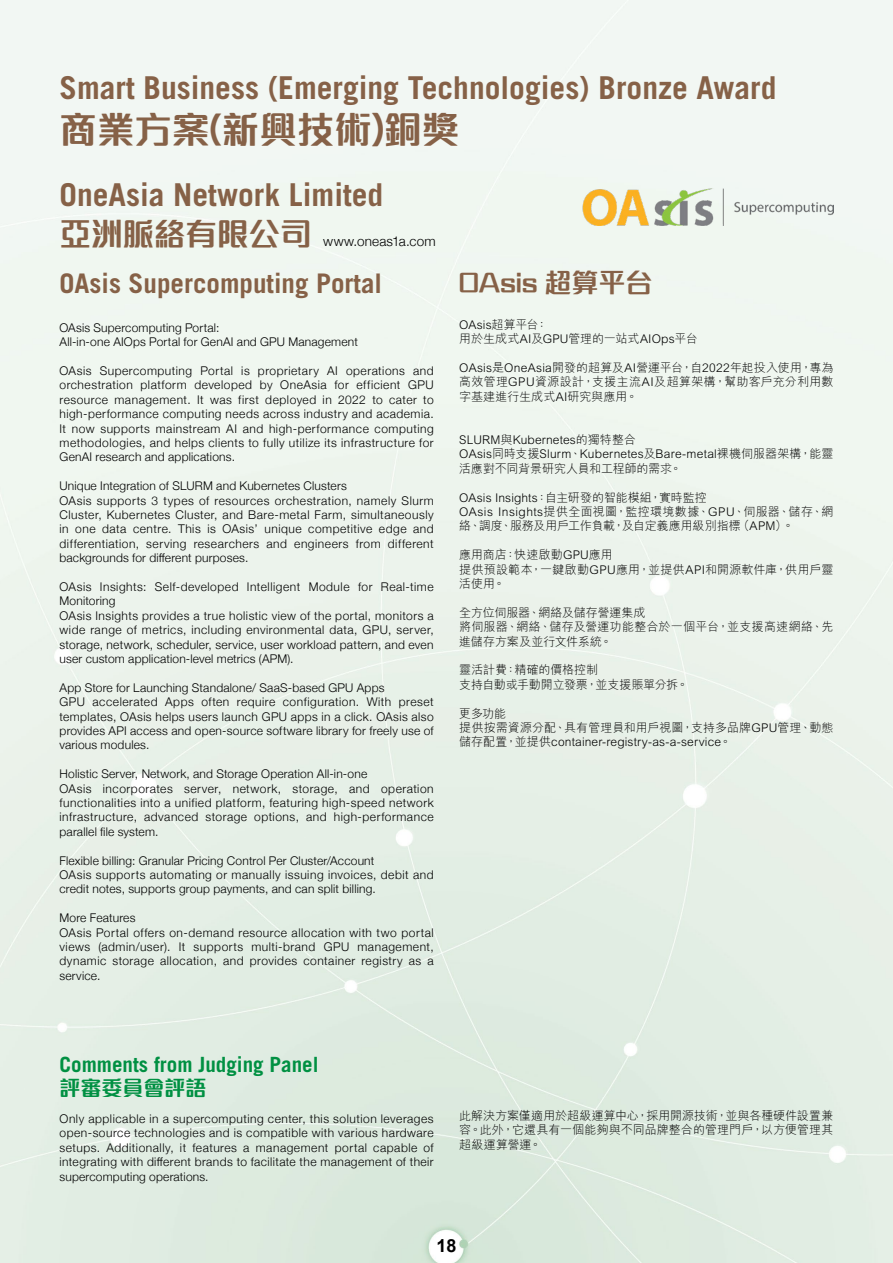
<style>
.page{position:relative;width:893px;height:1263px;background:#fff}
.page>*{position:absolute;margin:0;border:0;box-sizing:border-box;transform-origin:0 0}
.t1{font:700 37.5px "M Finance HK";color:#866147}
.t2{font:700 31.5px "Trade Gothic";color:#866147}
.t3{font:700 31.5px "M Finance HK";color:#866147}
.t4{font:700 27px "Trade Gothic";color:#866147}
.t5{font:700 27px "M Finance HK";color:#866147}
.t6{font:700 21px "Trade Gothic";color:#009042}
.t7{font:700 21px "M Finance HK";color:#009042}
.t8{font:700 18px "Arial";color:#000}
.t9{font:300 13.5px "Helvetica Neue";letter-spacing:.01em;color:#000}
.t10{font:300 12px/14.4px "Helvetica Neue";letter-spacing:.035em;color:#000}
.t11{font:300 12px/14.4px "M Hei HK";letter-spacing:.01em;color:#000}
.t12{font:300 12px/14.4px "Helvetica Neue";letter-spacing:.015em;color:#000}
.t13{font:300 12px/14.4px "M Hei HK";letter-spacing:-.01em;color:#000}
</style>
<div class="page">
<img style="left:0;top:0;width:893px;height:1263px">
<img style="left:582px;top:187px;width:251px;height:39px">
<h2 class="t2" style="left:60px;top:69px;width:718px">Smart Business (Emerging Technologies) Bronze Award</h2>
<h1 class="t1" style="left:60px;top:102px;width:401px">商業方案(新興技術)銅獎</h1>
<h2 class="t2" style="left:60px;top:176px;width:325px">OneAsia Network Limited</h2>
<h2 class="t3" style="left:60px;top:211px;width:254px">亞洲脈絡有限公司</h2>
<p class="t9" style="left:323px;top:230px;width:114px">www.oneas1a.com</p>
<h3 class="t4" style="left:60px;top:267px;width:324px">OAsis Supercomputing Portal</h3>
<h3 class="t5" style="left:459px;top:263px;width:195px">OAsis 超算平台</h3>
<p class="t12" style="left:60px;top:319px;width:300px">OAsis Supercomputing Portal:<br>All-in-one AIOps Portal for GenAI and GPU Management</p>
<p class="t10" style="left:60px;top:363px;width:376px;text-align:justify">OAsis Supercomputing Portal is proprietary AI operations and orchestration platform developed by OneAsia for efficient GPU resource management. It was first deployed in 2022 to cater to high-performance computing needs across industry and academia.<br>It now supports mainstream AI and high-performance computing methodologies, and helps clients to fully utilize its infrastructure for GenAI research and applications.</p>
<p class="t10" style="left:60px;top:478px;width:376px">Unique Integration of SLURM and Kubernetes Clusters<br>OAsis supports 3 types of resources orchestration, namely Slurm Cluster, Kubernetes Cluster, and Bare-metal Farm, simultaneously in one data centre. This is OAsis’ unique competitive edge and differentiation, serving researchers and engineers from different backgrounds for different purposes.</p>
<p class="t10" style="left:60px;top:579px;width:376px">OAsis Insights: Self-developed Intelligent Module for Real-time Monitoring<br>OAsis Insights provides a true holistic view of the portal, monitors a wide range of metrics, including environmental data, GPU, server, storage, network, scheduler, service, user workload pattern, and even user custom application-level metrics (APM).</p>
<p class="t10" style="left:60px;top:679px;width:376px">App Store for Launching Standalone/ SaaS-based GPU Apps<br>GPU accelerated Apps often require configuration. With preset templates, OAsis helps users launch GPU apps in a click. OAsis also provides API access and open-source software library for freely use of various modules.</p>
<p class="t10" style="left:60px;top:766px;width:376px">Holistic Server, Network, and Storage Operation All-in-one<br>OAsis incorporates server, network, storage, and operation functionalities into a unified platform, featuring high-speed network infrastructure, advanced storage options, and high-performance parallel file system.</p>
<p class="t12" style="left:60px;top:852px;width:376px">Flexible billing: Granular Pricing Control Per Cluster/Account<br>OAsis supports automating or manually issuing invoices, debit and credit notes, supports group payments, and can split billing.</p>
<p class="t10" style="left:60px;top:910px;width:376px">More Features<br>OAsis Portal offers on-demand resource allocation with two portal views (admin/user). It supports multi-brand GPU management, dynamic storage allocation, and provides container registry as a service.</p>
<p class="t11" style="left:459px;top:317px;width:240px">OAsis超算平台：<br>用於生成式AI及GPU管理的一站式AIOps平台</p>
<p class="t11" style="left:459px;top:360px;width:376px;text-align:justify">OAsis是OneAsia開發的超算及AI營運平台，自2022年起投入使用，專為高效管理GPU資源設計，支援主流AI及超算架構，幫助客戶充分利用數字基建進行生成式AI研究與應用。</p>
<p class="t11" style="left:459px;top:432px;width:376px">SLURM與Kubernetes的獨特整合<br>OAsis同時支援Slurm、Kubernetes及Bare-metal裸機伺服器架構，能靈活應對不同背景研究人員和工程師的需求。</p>
<p class="t11" style="left:459px;top:489px;width:376px">OAsis Insights：自主研發的智能模組，實時監控<br>OAsis Insights提供全面視圖，監控環境數據、GPU、伺服器、儲存、網絡、調度、服務及用戶工作負載，及自定義應用級別指標（APM）。</p>
<p class="t11" style="left:459px;top:547px;width:376px">應用商店：快速啟動GPU應用<br>提供預設範本，一鍵啟動GPU應用，並提供API和開源軟件庫，供用戶靈活使用。</p>
<p class="t11" style="left:459px;top:605px;width:376px">全方位伺服器、網絡及儲存營運集成<br>將伺服器、網絡、儲存及營運功能整合於一個平台，並支援高速網絡、先進儲存方案及並行文件系統。</p>
<p class="t13" style="left:459px;top:662px;width:231px">靈活計費：精確的價格控制<br>支持自動或手動開立發票，並支援賬單分拆。</p>
<p class="t11" style="left:459px;top:705px;width:376px">更多功能<br>提供按需資源分配、具有管理員和用戶視圖，支持多品牌GPU管理、動態儲存配置，並提供container-registry-as-a-service。</p>
<h3 class="t6" style="left:60px;top:1051px;width:261px">Comments from Judging Panel</h3>
<h3 class="t7" style="left:60px;top:1073px;width:148px">評審委員會評語</h3>
<p class="t10" style="left:60px;top:1110px;width:376px;text-align:justify">Only applicable in a supercomputing center, this solution leverages open-source technologies and is compatible with various hardware setups. Additionally, it features a management portal capable of integrating with different brands to facilitate the management of their supercomputing operations.</p>
<p class="t11" style="left:459px;top:1108px;width:376px;text-align:justify">此解決方案僅適用於超級運算中心，採用開源技術，並與各種硬件設置兼容。此外，它還具有一個能夠與不同品牌整合的管理門戶，以方便管理其超級運算營運。</p>
<h3 class="t8" style="left:436px;top:1234px;width:22px">18</h3>
</div>
